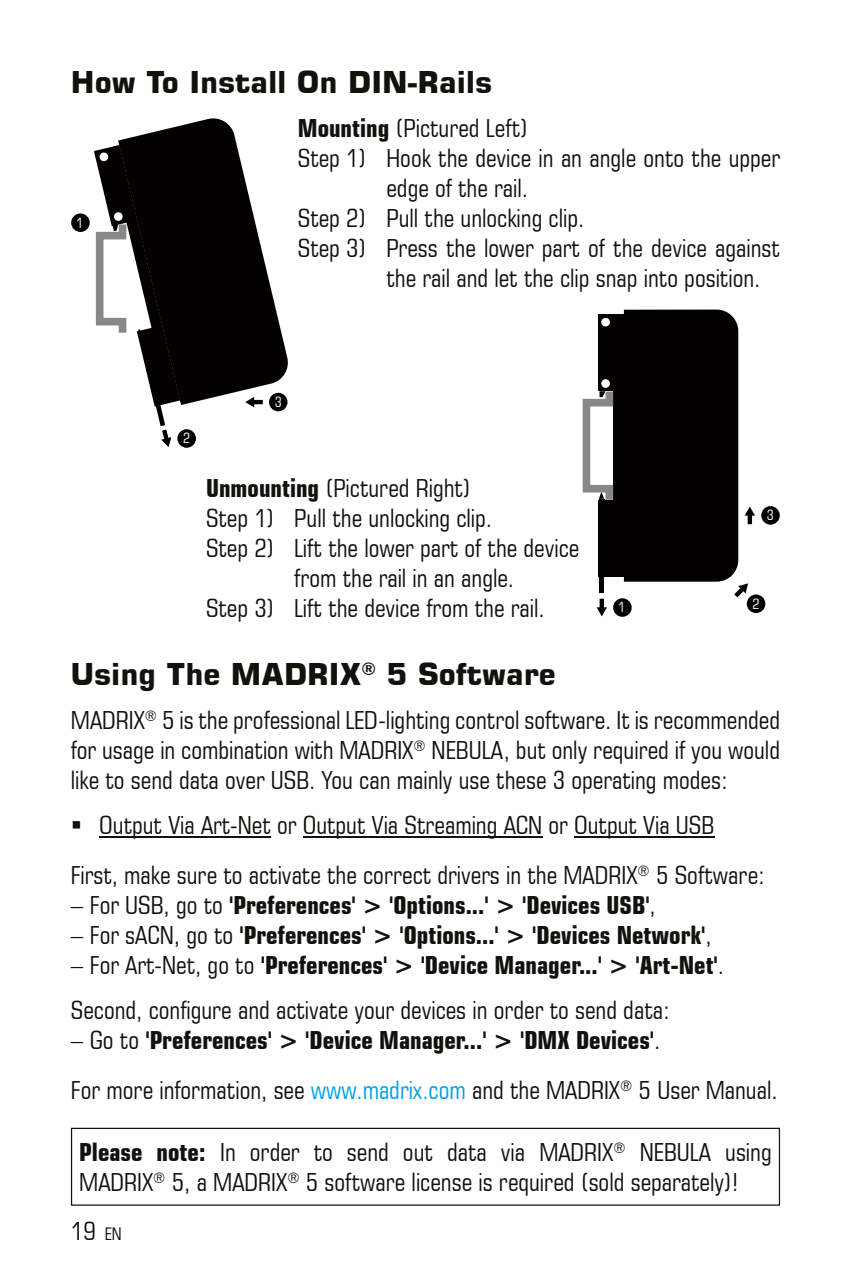
<style>
.page{position:relative;width:851px;height:1276px;background:#fff}
.page>*{position:absolute;margin:0;border:0;box-sizing:border-box;transform-origin:0 0}
.t1{font:700 30px "Square 721 BT";color:#12120d}
.t2{font:condensed 25px/30px "Square 721 BT";color:#12120d}
.t3{font:700 condensed 25px "Square 721 BT";color:#12120d}
.t4{font:condensed 14.25px "Square 721 BT";color:#fff}
.s1{font-weight:700}
.s2{font-weight:400}
.s3{color:#00a0e5}
.s4{font-size:17.5px}
</style>
<div class="page">
<hr style="left:99px;top:836px;width:172px;height:1px;background:#12120d">
<hr style="left:303px;top:836px;width:239px;height:1px;background:#12120d">
<hr style="left:574px;top:836px;width:140px;height:1px;background:#12120d">
<svg style="left:118px;top:118px;width:170px;height:287px;fill:#030000"></svg>
<svg style="left:94px;top:145px;width:86px;height:302px"></svg>
<div style="left:71px;top:213px;width:19px;height:19px;background:#030000;border-radius:50%"></div>
<div style="left:177px;top:429px;width:19px;height:19px;background:#030000;border-radius:50%"></div>
<div style="left:269px;top:393px;width:18px;height:18px;background:#030000;border-radius:50%"></div>
<hr style="left:253px;top:400px;width:10px;height:4px;background:#030000">
<svg style="left:245px;top:397px;width:9px;height:10px"></svg>
<div style="left:598px;top:314px;width:26px;height:263px;background:#030000"></div>
<div style="left:601px;top:318px;width:9px;height:8px;background:#fff;border-radius:50%"></div>
<div style="left:601px;top:379px;width:9px;height:9px;background:#fff;border-radius:50%"></div>
<div style="left:599px;top:577px;width:5px;height:15px;background:#030000"></div>
<svg style="left:582px;top:384px;width:32px;height:116px"></svg>
<div style="left:613px;top:598px;width:18px;height:19px;background:#030000;border-radius:50%"></div>
<div style="left:746px;top:594px;width:19px;height:19px;background:#030000;border-radius:50%"></div>
<div style="left:761px;top:506px;width:18px;height:19px;background:#030000;border-radius:50%"></div>
<svg style="left:623px;top:309px;width:132px;height:293px"></svg>
<div style="left:599px;top:599px;width:5px;height:10px;background:#030000"></div>
<svg style="left:596px;top:607px;width:11px;height:9px"></svg>
<div style="left:71px;top:1127px;width:709px;height:78px;border:1px solid #12120d"></div>
<p class="t1" style="left:71px;top:64px;width:422px">How To Install On DIN-Rails</p>
<p class="t2" style="left:298px;top:113px;width:232px"><span class="s1">Mounting</span> (Pictured Left)</p>
<p class="t2" style="left:298px;top:143px;width:483px">Step 1) Hook the device in an angle onto the upper</p>
<p class="t2" style="left:386px;top:173px;width:143px">edge of the rail.</p>
<p class="t2" style="left:298px;top:203px;width:288px">Step 2) Pull the unlocking clip.</p>
<p class="t2" style="left:298px;top:233px;width:483px">Step 3) Press the lower part of the device against</p>
<p class="t2" style="left:386px;top:263px;width:375px">the rail and let the clip snap into position.</p>
<p class="t4" style="left:76px;top:214px;width:9px">1</p>
<p class="t4" style="left:183px;top:430px;width:9px">2</p>
<p class="t4" style="left:275px;top:393px;width:9px">3</p>
<p class="t2" style="left:206px;top:473px;width:266px"><span class="s1">Unmounting</span> (Pictured Right)</p>
<p class="t2" style="left:206px;top:503px;width:288px">Step 1) Pull the unlocking clip.</p>
<p class="t2" style="left:206px;top:533px;width:375px">Step 2) Lift the lower part of the device</p>
<p class="t2" style="left:294px;top:563px;width:221px">from the rail in an angle.</p>
<p class="t2" style="left:206px;top:593px;width:340px">Step 3) Lift the device from the rail.</p>
<p class="t4" style="left:766px;top:506px;width:9px">3</p>
<p class="t4" style="left:618px;top:599px;width:9px">1</p>
<p class="t4" style="left:752px;top:595px;width:9px">2</p>
<p class="t1" style="left:71px;top:656px;width:486px">Using The MADRIX<sup>®</sup> 5 Software</p>
<p class="t2" style="left:71px;top:705px;width:710px;text-align:justify">MADRIX<sup>®</sup> 5 is the professional LED-lighting control software. It is recommended for usage in combination with MADRIX<sup>®</sup> NEBULA, but only required if you would like to send data over USB. You can mainly use these 3 operating modes:</p>
<p class="t2" style="left:71px;top:800px;width:695px;line-height:50px;text-indent:28px">Output Via Art-Net or Output Via Streaming ACN or Output Via USB<br>First, make sure to activate the correct drivers in the MADRIX<sup>®</sup> 5 Software:</p>
<p class="t3" style="left:71px;top:890px;width:586px"><span class="s2">– For USB, go to</span> 'Preferences' &gt; 'Options...' &gt; 'Devices USB'<span class="s2">,</span></p>
<p class="t3" style="left:71px;top:920px;width:642px"><span class="s2">– For sACN, go to</span> 'Preferences' &gt; 'Options...' &gt; 'Devices Network'<span class="s2">,</span></p>
<p class="t2" style="left:71px;top:942px;width:654px;line-height:45px">– For Art-Net, go to <span class="s1">'Preferences' &gt; 'Device Manager...' &gt; 'Art-Net'</span>.<br>Second, configure and activate your devices in order to send data:</p>
<p class="t2" style="left:71px;top:1015px;width:708px;line-height:50px">– Go to <span class="s1">'Preferences' &gt; 'Device Manager...' &gt; 'DMX Devices'</span>.<br>For more information, see <span class="s3">www.madrix.com</span> and the MADRIX<sup>®</sup> 5 User Manual.</p>
<p class="t2" style="left:79px;top:1137px;width:693px"><span class="s1">Please note:</span> In order to send out data via MADRIX<sup>®</sup> NEBULA using<br>MADRIX<sup>®</sup> 5, a MADRIX<sup>®</sup> 5 software license is required (sold separately)!</p>
<p class="t2" style="left:71px;top:1215px;width:52px">19 <span class="s4">EN</span></p>
</div>
